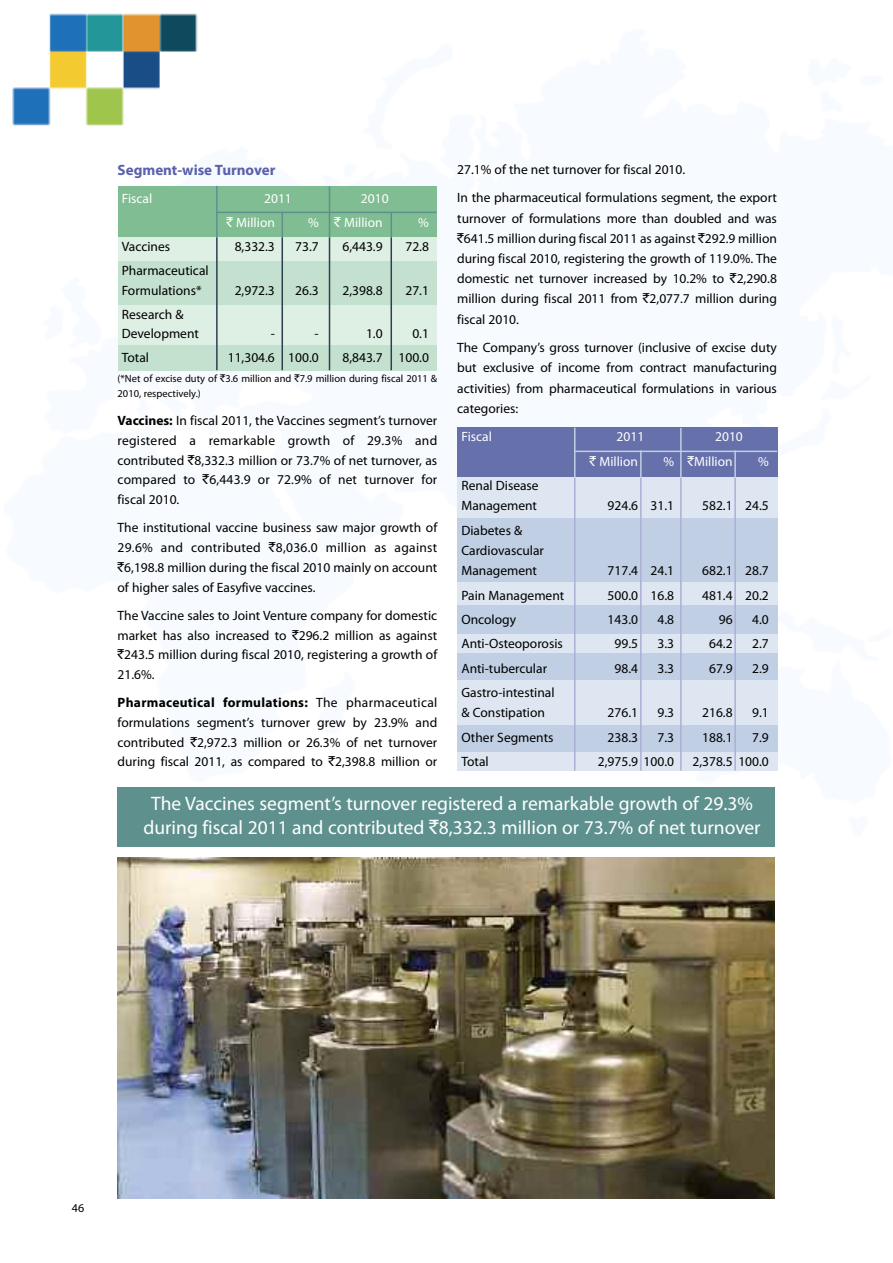
<style>
.page{position:relative;width:893px;height:1263px;background:#fff}
.page>*{position:absolute;margin:0;border:0;box-sizing:border-box;transform-origin:0 0}
.t1{font:19.5px/24px "Myriad Pro";color:#fff;text-align:center}
.t2{font:700 15px "Myriad Pro";color:#5a60ad}
.t3{font:13.5px/19.6px "Myriad Pro";color:#000}
.t4{font:13.5px "Myriad Pro";color:#fff}
.t5{font:12px "Myriad Pro";color:#000}
.t6{font:10.5px/15.1px "Myriad Pro";color:#000}
.s1{font-family:"Rupee"}
.s2{font-weight:700}
</style>
<div class="page">
<img style="left:12px;top:13px;width:766px;height:1186px">
<img style="left:117px;top:857px;width:658px;height:341px">
<div style="left:117px;top:788px;width:658px;height:59px;background:#5e908e"></div>
<div style="left:457px;top:446px;width:320px;height:325px;background:#c0cfe4"></div>
<div style="left:457px;top:476px;width:320px;height:42px;background:#dee6f1"></div>
<div style="left:457px;top:583px;width:320px;height:22px;background:#dee6f1"></div>
<div style="left:457px;top:634px;width:320px;height:19px;background:#dee6f1"></div>
<div style="left:457px;top:681px;width:320px;height:44px;background:#dee6f1"></div>
<div style="left:457px;top:752px;width:320px;height:18px;background:#dee6f1"></div>
<div style="left:457px;top:427px;width:320px;height:50px;background:#6670aa"></div>
<hr style="left:574px;top:478px;width:1px;height:293px;background:#adafd6">
<hr style="left:640px;top:478px;width:2px;height:293px;background:#adafd6">
<hr style="left:680px;top:478px;width:2px;height:293px;background:#adafd6">
<hr style="left:734px;top:478px;width:2px;height:293px;background:#adafd6">
<hr style="left:574px;top:428px;width:1px;height:50px;background:#c0cfe4">
<hr style="left:640px;top:450px;width:2px;height:28px;background:#c0cfe4">
<hr style="left:680px;top:428px;width:2px;height:50px;background:#c0cfe4">
<hr style="left:734px;top:450px;width:2px;height:28px;background:#c0cfe4">
<hr style="left:574px;top:451px;width:203px;height:1px;background:#c0cfe4">
<div style="left:118px;top:215px;width:319px;height:155px;background:#c4e1d0"></div>
<div style="left:118px;top:237px;width:319px;height:24px;background:#deefe4"></div>
<div style="left:118px;top:305px;width:319px;height:39px;background:#deefe4"></div>
<div style="left:118px;top:186px;width:319px;height:51px;background:#80bd92"></div>
<hr style="left:216px;top:237px;width:2px;height:133px;background:#2e3d52">
<hr style="left:281px;top:237px;width:2px;height:133px;background:#2e3d52">
<hr style="left:329px;top:237px;width:1px;height:133px;background:#2e3d52">
<hr style="left:390px;top:237px;width:2px;height:133px;background:#2e3d52">
<hr style="left:216px;top:186px;width:2px;height:51px;background:#5e908e">
<hr style="left:281px;top:212px;width:2px;height:25px;background:#5e908e">
<hr style="left:329px;top:186px;width:1px;height:51px;background:#5e908e">
<hr style="left:390px;top:212px;width:2px;height:25px;background:#5e908e">
<hr style="left:216px;top:212px;width:220px;height:1px;background:#5e908e">
<p class="t2" style="left:118px;top:164px;width:159px">Segment-wise Turnover</p>
<p class="t4" style="left:122px;top:194px;width:32px">Fiscal</p>
<p class="t4" style="left:264px;top:194px;width:29px">2011</p>
<p class="t4" style="left:361px;top:194px;width:29px">2010</p>
<p class="t4" style="left:226px;top:218px;width:50px"><span class="s1">`</span> Million</p>
<p class="t4" style="left:308px;top:218px;width:76px">% <span class="s1">`</span> Million</p>
<p class="t4" style="left:418px;top:218px;width:12px">%</p>
<p class="t3" style="left:122px;top:238px;width:50px">Vaccines</p>
<p class="t3" style="left:235px;top:238px;width:42px">8,332.3</p>
<p class="t3" style="left:295px;top:238px;width:25px">73.7</p>
<p class="t3" style="left:342px;top:238px;width:42px">6,443.9</p>
<p class="t3" style="left:405px;top:238px;width:25px">72.8</p>
<p class="t3" style="left:122px;top:262px;width:88px">Pharmaceutical<br>Formulations*</p>
<p class="t3" style="left:235px;top:281px;width:42px">2,972.3</p>
<p class="t3" style="left:295px;top:281px;width:25px">26.3</p>
<p class="t3" style="left:342px;top:281px;width:42px">2,398.8</p>
<p class="t3" style="left:405px;top:281px;width:25px">27.1</p>
<p class="t3" style="left:122px;top:305px;width:79px">Research &amp;<br>Development</p>
<p class="t3" style="left:271px;top:325px;width:6px">-</p>
<p class="t3" style="left:315px;top:325px;width:6px">-</p>
<p class="t3" style="left:366px;top:325px;width:18px">1.0</p>
<p class="t3" style="left:412px;top:325px;width:18px">0.1</p>
<p class="t3" style="left:122px;top:349px;width:29px">Total</p>
<p class="t3" style="left:228px;top:349px;width:92px">11,304.6 100.0</p>
<p class="t3" style="left:342px;top:349px;width:88px">8,843.7 100.0</p>
<p class="t6" style="left:118px;top:372px;width:321px">(*Net of excise duty of <span class="s1">`</span>3.6 million and <span class="s1">`</span>7.9 million during fiscal 2011 &amp;<br>2010, respectively.)</p>
<p class="t3" style="left:118px;top:412px;width:321px;text-align:justify"><span class="s2">Vaccines:</span> In fiscal 2011, the Vaccines segment’s turnover registered a remarkable growth of 29.3% and contributed <span class="s1">`</span>8,332.3 million or 73.7% of net turnover, as compared to <span class="s1">`</span>6,443.9 or 72.9% of net turnover for fiscal 2010.</p>
<p class="t3" style="left:118px;top:519px;width:321px;text-align:justify">The institutional vaccine business saw major growth of 29.6% and contributed <span class="s1">`</span>8,036.0 million as against <span class="s1">`</span>6,198.8 million during the fiscal 2010 mainly on account of higher sales of Easyfive vaccines.</p>
<p class="t3" style="left:118px;top:606px;width:321px;text-align:justify">The Vaccine sales to Joint Venture company for domestic market has also increased to <span class="s1">`</span>296.2 million as against <span class="s1">`</span>243.5 million during fiscal 2010, registering a growth of 21.6%.</p>
<p class="t3" style="left:118px;top:694px;width:321px;text-align:justify"><span class="s2">Pharmaceutical formulations:</span> The pharmaceutical formulations segment’s turnover grew by 23.9% and contributed <span class="s1">`</span>2,972.3 million or 26.3% of net turnover during fiscal 2011, as compared to <span class="s1">`</span>2,398.8 million or</p>
<p class="t3" style="left:457px;top:156px;width:321px;line-height:28.7px">27.1% of the net turnover for fiscal 2010.<br>In the pharmaceutical formulations segment, the export</p>
<p class="t3" style="left:457px;top:209px;width:321px;line-height:20.1px;text-align:justify">turnover of formulations more than doubled and was <span class="s1">`</span>641.5 million during fiscal 2011 as against <span class="s1">`</span>292.9 million during fiscal 2010, registering the growth of 119.0%. The domestic net turnover increased by 10.2% to <span class="s1">`</span>2,290.8 million during fiscal 2011 from <span class="s1">`</span>2,077.7 million during fiscal 2010.</p>
<p class="t3" style="left:457px;top:339px;width:321px;line-height:20.1px;text-align:justify">The Company’s gross turnover (inclusive of excise duty but exclusive of income from contract manufacturing activities) from pharmaceutical formulations in various categories:</p>
<p class="t4" style="left:461px;top:432px;width:32px">Fiscal</p>
<p class="t4" style="left:617px;top:432px;width:29px">2011</p>
<p class="t4" style="left:715px;top:432px;width:29px">2010</p>
<p class="t4" style="left:589px;top:456px;width:50px"><span class="s1">`</span> Million</p>
<p class="t4" style="left:663px;top:456px;width:71px">% <span class="s1">`</span>Million</p>
<p class="t4" style="left:758px;top:456px;width:12px">%</p>
<p class="t3" style="left:461px;top:477px;width:79px;line-height:20.1px">Renal Disease<br>Management</p>
<p class="t3" style="left:608px;top:497px;width:68px">924.6 31.1</p>
<p class="t3" style="left:702px;top:497px;width:68px">582.1 24.5</p>
<p class="t3" style="left:461px;top:521px;width:84px;line-height:20.1px">Diabetes &amp;<br>Cardiovascular<br>Management</p>
<p class="t3" style="left:608px;top:562px;width:68px">717.4 24.1</p>
<p class="t3" style="left:702px;top:562px;width:68px">682.1 28.7</p>
<p class="t3" style="left:461px;top:586px;width:104px">Pain Management</p>
<p class="t3" style="left:608px;top:586px;width:68px">500.0 16.8</p>
<p class="t3" style="left:702px;top:586px;width:68px">481.4 20.2</p>
<p class="t3" style="left:461px;top:611px;width:56px">Oncology</p>
<p class="t3" style="left:608px;top:611px;width:32px">143.0</p>
<p class="t3" style="left:657px;top:611px;width:18px">4.8</p>
<p class="t3" style="left:719px;top:611px;width:15px">96</p>
<p class="t3" style="left:752px;top:611px;width:18px">4.0</p>
<p class="t3" style="left:461px;top:635px;width:103px">Anti-Osteoporosis</p>
<p class="t3" style="left:614px;top:635px;width:25px">99.5</p>
<p class="t3" style="left:657px;top:635px;width:18px">3.3</p>
<p class="t3" style="left:709px;top:635px;width:25px">64.2</p>
<p class="t3" style="left:752px;top:635px;width:18px">2.7</p>
<p class="t3" style="left:461px;top:660px;width:87px">Anti-tubercular</p>
<p class="t3" style="left:614px;top:660px;width:25px">98.4</p>
<p class="t3" style="left:657px;top:660px;width:18px">3.3</p>
<p class="t3" style="left:709px;top:660px;width:25px">67.9</p>
<p class="t3" style="left:752px;top:660px;width:18px">2.9</p>
<p class="t3" style="left:461px;top:684px;width:95px;line-height:20.1px">Gastro-intestinal &amp; Constipation</p>
<p class="t3" style="left:608px;top:704px;width:32px">276.1</p>
<p class="t3" style="left:657px;top:704px;width:18px">9.3</p>
<p class="t3" style="left:702px;top:704px;width:32px">216.8</p>
<p class="t3" style="left:752px;top:704px;width:18px">9.1</p>
<p class="t3" style="left:461px;top:729px;width:94px">Other Segments</p>
<p class="t3" style="left:608px;top:729px;width:32px">238.3</p>
<p class="t3" style="left:657px;top:729px;width:18px">7.3</p>
<p class="t3" style="left:702px;top:729px;width:32px">188.1</p>
<p class="t3" style="left:752px;top:729px;width:18px">7.9</p>
<p class="t3" style="left:461px;top:753px;width:29px">Total</p>
<p class="t3" style="left:598px;top:753px;width:78px">2,975.9 100.0</p>
<p class="t3" style="left:692px;top:753px;width:78px">2,378.5 100.0</p>
<h1 class="t1" style="left:143px;top:793px;width:619px">The Vaccines segment’s turnover registered a remarkable growth of 29.3% during fiscal 2011 and contributed <span class="s1">`</span>8,332.3 million or 73.7% of net turnover</h1>
<p class="t5" style="left:72px;top:1203px;width:14px">46</p>
</div>
